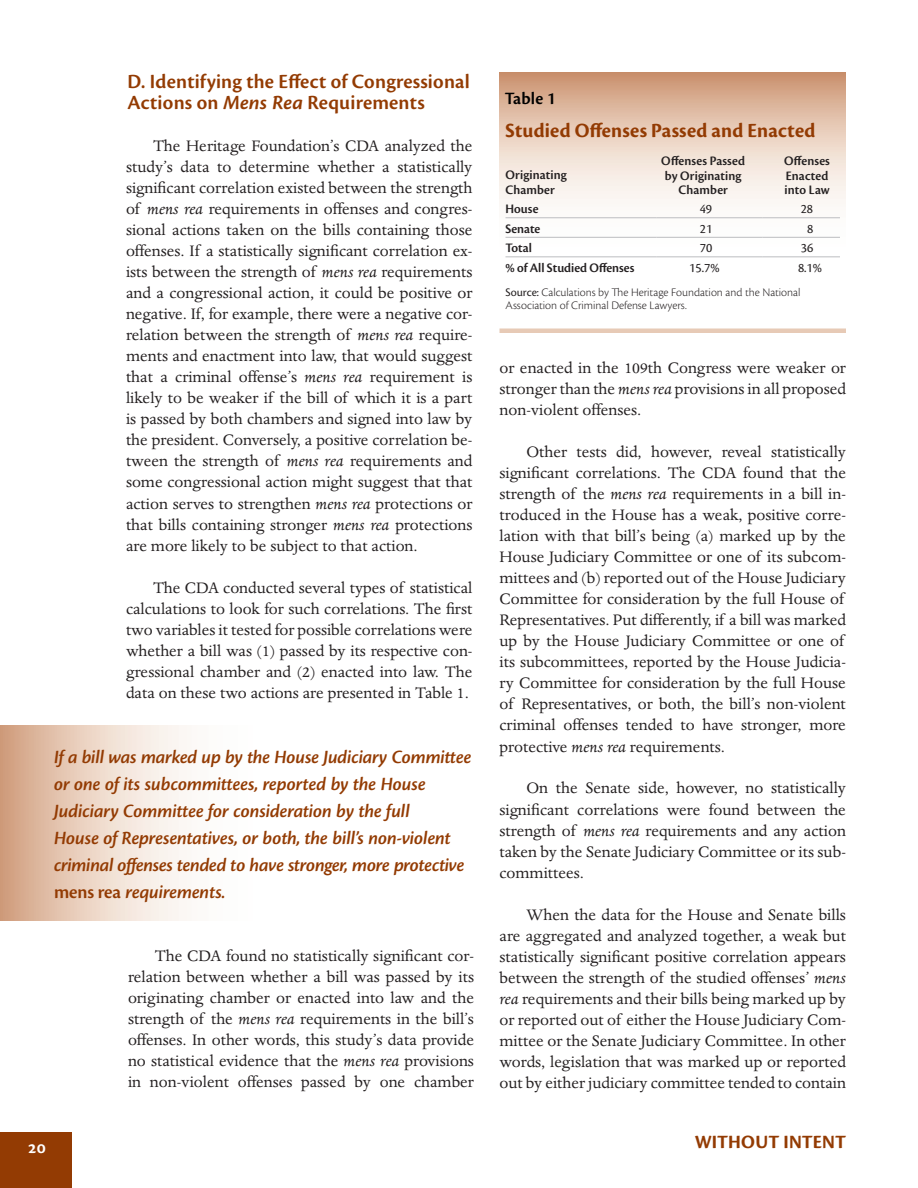
<style>
.page{position:relative;width:918px;height:1188px;background:#fff}
.page>*{position:absolute;margin:0;border:0;box-sizing:border-box;transform-origin:0 0}
.t1{font:21px/21px "Cronos Pro Semibold Subh";letter-spacing:.01em;color:#933b03}
.t2{font:21px "Cronos Pro Bold Disp";letter-spacing:.01em;color:#933b03}
.t3{font:19.5px/27px "Cronos Pro Semibold Disp It";letter-spacing:-.005em;color:#933b03}
.t4{font:19.5px "Cronos Pro Bold Subh";letter-spacing:.005em;color:#933b03}
.t5{font:19.5px "Cronos Pro Semibold Subh";color:#fff}
.t6{font:18px "Cronos Pro Semibold Subh";letter-spacing:.01em;color:#000}
.t7{font:17.55px/21px "Dante MT Std";color:#231f20;text-align:justify}
.t8{font:13.5px/14.2px "Cronos Pro Semibold Disp";letter-spacing:.01em;color:#231f20}
.t9{font:13.5px "Cronos Pro";color:#231f20}
.t10{font:300 12px/13.5px "Cronos Pro";color:#231f20}
.s1{font-family:"Cronos Pro Semibold Capt It"}
.s2{font-style:italic}
.s3{font-family:"Cronos Pro Semibold Disp"}
.s4{font-weight:400}
</style>
<div class="page">
<div style="left:0;top:1133px;width:72px;height:55px;background:#933b03"></div>
<svg style="left:0;top:726px;width:187px;height:194px;background:#ead2c2"></svg>
<svg style="left:500px;top:72px;width:346px;height:186px"></svg>
<div style="left:500px;top:328px;width:346px;height:5px;background:#e7cab6"></div>
<hr style="left:506px;top:217px;width:151px;height:1px;background:#bcbdc0">
<hr style="left:657px;top:217px;width:105px;height:1px;background:#bcbdc0">
<hr style="left:762px;top:217px;width:78px;height:1px;background:#bcbdc0">
<hr style="left:506px;top:237px;width:151px;height:1px;background:#bcbdc0">
<hr style="left:657px;top:237px;width:105px;height:1px;background:#bcbdc0">
<hr style="left:762px;top:237px;width:78px;height:1px;background:#bcbdc0">
<hr style="left:506px;top:256px;width:151px;height:1px;background:#bcbdc0">
<hr style="left:657px;top:256px;width:105px;height:1px;background:#bcbdc0">
<hr style="left:762px;top:256px;width:78px;height:1px;background:#bcbdc0">
<p class="t1" style="left:128px;top:72px;width:344px">D. Identifying the Effect of Congressional<br>Actions on <span class="s1">Mens Rea</span> Requirements</p>
<p class="t7" style="left:126px;top:136px;width:348px;text-indent:27px">The Heritage Foundation’s CDA analyzed the study’s data to determine whether a statistically significant correlation existed between the strength of <span class="s2">mens rea</span> requirements in offenses and congres&shy;sional actions taken on the bills containing those offenses. If a statistically significant correlation ex&shy;ists between the strength of <span class="s2">mens rea</span> requirements and a congressional action, it could be positive or negative. If, for example, there were a negative cor&shy;relation between the strength of <span class="s2">mens rea</span> require&shy;ments and enactment into law, that would suggest that a criminal offense’s <span class="s2">mens rea</span> requirement is likely to be weaker if the bill of which it is a part is passed by both chambers and signed into law by the president. Conversely, a positive correlation be&shy;tween the strength of <span class="s2">mens rea</span> requirements and some congressional action might suggest that that action serves to strengthen <span class="s2">mens rea</span> protections or that bills containing stronger <span class="s2">mens rea</span> protections are more likely to be subject to that action.</p>
<p class="t7" style="left:126px;top:577px;width:348px;text-indent:27px">The CDA conducted several types of statistical calculations to look for such correlations. The first two variables it tested for possible correlations were whether a bill was (1) passed by its respective con&shy;gressional chamber and (2) enacted into law. The data on these two actions are presented in Table 1.</p>
<p class="t3" style="left:54px;top:744px;width:419px">If a bill was marked up by the House Judiciary Committee or one of its subcommittees, reported by the House Judiciary Committee for consideration by the full<br>House of Representatives, or both, the bill’s non-violent criminal offenses tended to have stronger, more protective <span class="s3">mens rea</span> requirements.</p>
<p class="t7" style="left:128px;top:945px;width:348px;text-indent:27px">The CDA found no statistically significant cor&shy;relation between whether a bill was passed by its originating chamber or enacted into law and the strength of the <span class="s2">mens rea</span> requirements in the bill’s offenses. In other words, this study’s data provide no statistical evidence that the <span class="s2">mens rea</span> provisions in non-violent offenses passed by one chamber</p>
<p class="t6" style="left:505px;top:88px;width:53px">Table 1</p>
<p class="t2" style="left:506px;top:119px;width:311px">Studied Offenses Passed and Enacted</p>
<p class="t8" style="left:506px;top:168px;width:63px">Originating<br>Chamber</p>
<p class="t8" style="left:661px;top:154px;width:85px;text-align:center">Offenses Passed by Originating<br>Chamber</p>
<p class="t8" style="left:784px;top:154px;width:47px;text-align:justify">Offenses Enacted into Law</p>
<p class="t8" style="left:505px;top:202px;width:34px">House</p>
<p class="t9" style="left:700px;top:201px;width:14px">49</p>
<p class="t9" style="left:801px;top:201px;width:14px">28</p>
<p class="t8" style="left:506px;top:222px;width:36px">Senate</p>
<p class="t9" style="left:700px;top:221px;width:14px">21</p>
<p class="t9" style="left:807px;top:221px;width:8px">8</p>
<p class="t8" style="left:506px;top:241px;width:28px">Total</p>
<p class="t9" style="left:700px;top:240px;width:14px">70</p>
<p class="t9" style="left:801px;top:240px;width:14px">36</p>
<p class="t8" style="left:506px;top:261px;width:130px">% of All Studied Offenses</p>
<p class="t9" style="left:689px;top:260px;width:32px">15.7%</p>
<p class="t9" style="left:798px;top:260px;width:26px">8.1%</p>
<p class="t10" style="left:505px;top:285px;width:296px"><span class="s4">Source:</span> Calculations by The Heritage Foundation and the National<br>Association of Criminal Defense Lawyers.</p>
<p class="t7" style="left:500px;top:358px;width:348px">or enacted in the 109th Congress were weaker or stronger than the <span class="s2">mens rea</span> provisions in all proposed non-violent offenses.</p>
<p class="t7" style="left:500px;top:442px;width:348px;text-indent:27px">Other tests did, however, reveal statistically significant correlations. The CDA found that the strength of the <span class="s2">mens rea</span> requirements in a bill in&shy;troduced in the House has a weak, positive corre&shy;lation with that bill’s being (a) marked up by the House Judiciary Committee or one of its subcom&shy;mittees and (b) reported out of the House Judiciary Committee for consideration by the full House of Representatives. Put differently, if a bill was marked up by the House Judiciary Committee or one of its subcommittees, reported by the House Judicia&shy;ry Committee for consideration by the full House of Representatives, or both, the bill’s non-violent criminal offenses tended to have stronger, more protective <span class="s2">mens rea</span> requirements.</p>
<p class="t7" style="left:500px;top:778px;width:348px;text-indent:27px">On the Senate side, however, no statistically significant correlations were found between the strength of <span class="s2">mens rea</span> requirements and any action taken by the Senate Judiciary Committee or its sub&shy;committees.</p>
<p class="t7" style="left:500px;top:904px;width:348px;text-indent:27px">When the data for the House and Senate bills are aggregated and analyzed together, a weak but statistically significant positive correlation appears between the strength of the studied offenses’ <span class="s2">mens rea</span> requirements and their bills being marked up by or reported out of either the House Judiciary Com&shy;mittee or the Senate Judiciary Committee. In other words, legislation that was marked up or reported out by either judiciary committee tended to contain</p>
<p class="t5" style="left:28px;top:1135px;width:20px">20</p>
<p class="t4" style="left:695px;top:1131px;width:153px">WITHOUT INTENT</p>
</div>
